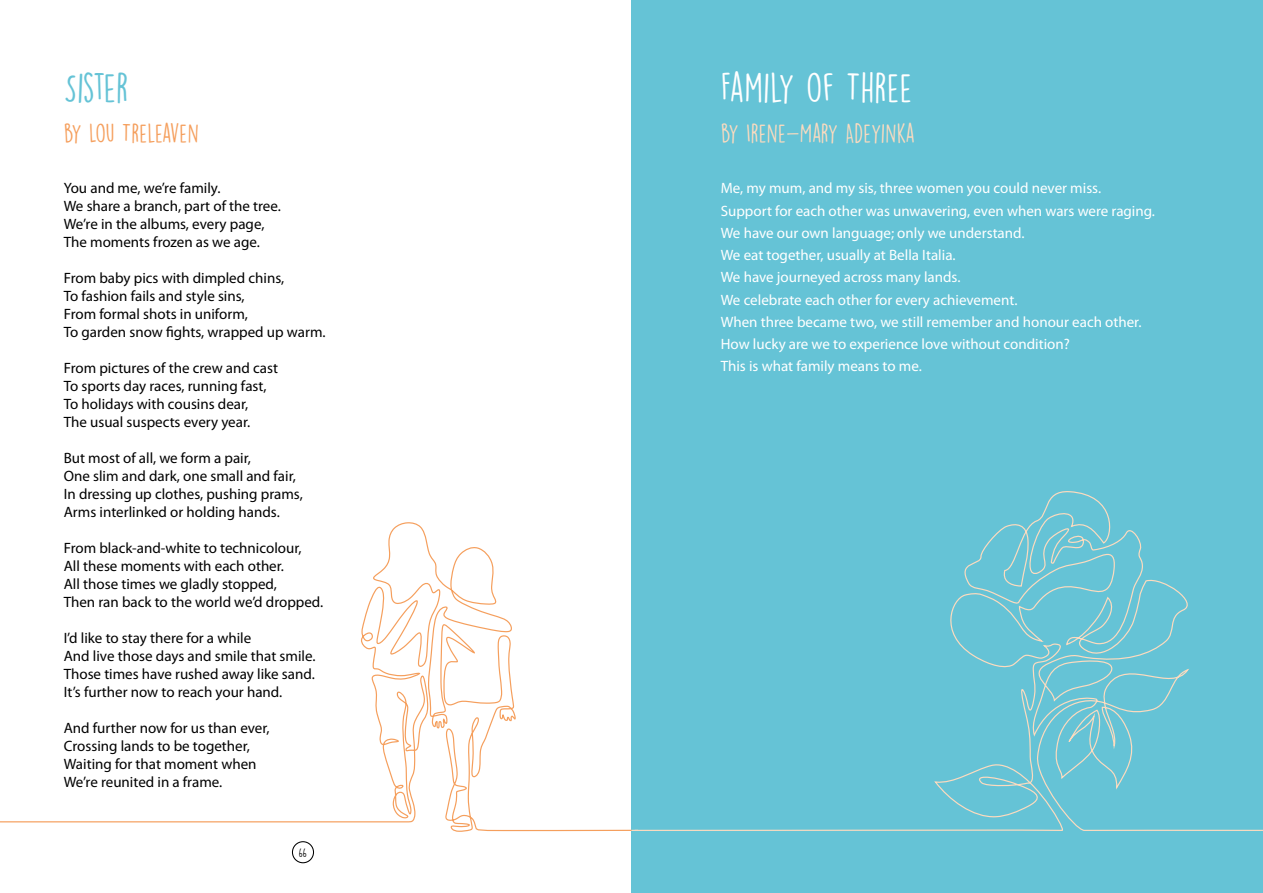
<style>
.page{position:relative;width:1263px;height:893px;background:#fff}
.page>*{position:absolute;margin:0;border:0;box-sizing:border-box;transform-origin:0 0}
.t1{font:37.5px "DK Lemon Yellow Sun";color:#fff}
.t2{font:37.5px "DK Lemon Yellow Sun";letter-spacing:-.045em;color:#65c3d6}
.t3{font:24px "DK Lemon Yellow Sun";color:#fcdbbf}
.t4{font:24px "DK Lemon Yellow Sun";letter-spacing:-.015em;color:#f59f5d}
.t5{font:15px/18px "Myriad Pro";color:#000}
.t6{font:15px/22.2px "Myriad Pro";color:#fff}
.t7{font:10.5px "DK Lemon Yellow Sun";color:#000}
</style>
<div class="page">
<div style="left:292px;top:841px;width:22px;height:22px;border:1px solid #000;border-radius:50%"></div>
<div style="left:631px;top:0;width:632px;height:893px;background:#65c3d6"></div>
<svg style="left:0;top:522px;width:633px;height:310px"></svg>
<svg style="left:634px;top:491px;width:629px;height:340px"></svg>
<h1 class="t2" style="left:64px;top:65px;width:67px">SISTER</h1>
<h1 class="t1" style="left:721px;top:65px;width:193px">FAMILY OF THREE</h1>
<h2 class="t4" style="left:64px;top:119px;width:137px">BY LOU TRELEAVEN</h2>
<h2 class="t3" style="left:721px;top:119px;width:196px">BY IRENE-MARY ADEYINKA</h2>
<p class="t5" style="left:64px;top:180px;width:219px">You and me, we’re family.<br>We share a branch, part of the tree.<br>We’re in the albums, every page,<br>The moments frozen as we age.</p>
<p class="t5" style="left:64px;top:270px;width:263px">From baby pics with dimpled chins,<br>To fashion fails and style sins,<br>From formal shots in uniform,<br>To garden snow fights, wrapped up warm.</p>
<p class="t5" style="left:64px;top:360px;width:216px">From pictures of the crew and cast<br>To sports day races, running fast,<br>To holidays with cousins dear,<br>The usual suspects every year.</p>
<p class="t5" style="left:64px;top:450px;width:241px">But most of all, we form a pair,<br>One slim and dark, one small and fair, In dressing up clothes, pushing prams, Arms interlinked or holding hands.</p>
<p class="t5" style="left:64px;top:540px;width:261px">From black-and-white to technicolour,<br>All these moments with each other.<br>All those times we gladly stopped,<br>Then ran back to the world we’d dropped.</p>
<p class="t5" style="left:64px;top:630px;width:253px">I’d like to stay there for a while<br>And live those days and smile that smile.<br>Those times have rushed away like sand.<br>It’s further now to reach your hand.</p>
<p class="t5" style="left:64px;top:720px;width:207px">And further now for us than ever,<br>Crossing lands to be together,<br>Waiting for that moment when<br>We’re reunited in a frame.</p>
<p class="t6" style="left:721px;top:178px;width:436px">Me, my mum, and my sis, three women you could never miss.<br>Support for each other was unwavering, even when wars were raging.<br>We have our own language; only we understand.<br>We eat together, usually at Bella Italia.<br>We have journeyed across many lands.<br>We celebrate each other for every achievement.<br>When three became two, we still remember and honour each other.<br>How lucky are we to experience love without condition?<br>This is what family means to me.</p>
<p class="t7" style="left:299px;top:846px;width:10px">66</p>
</div>
